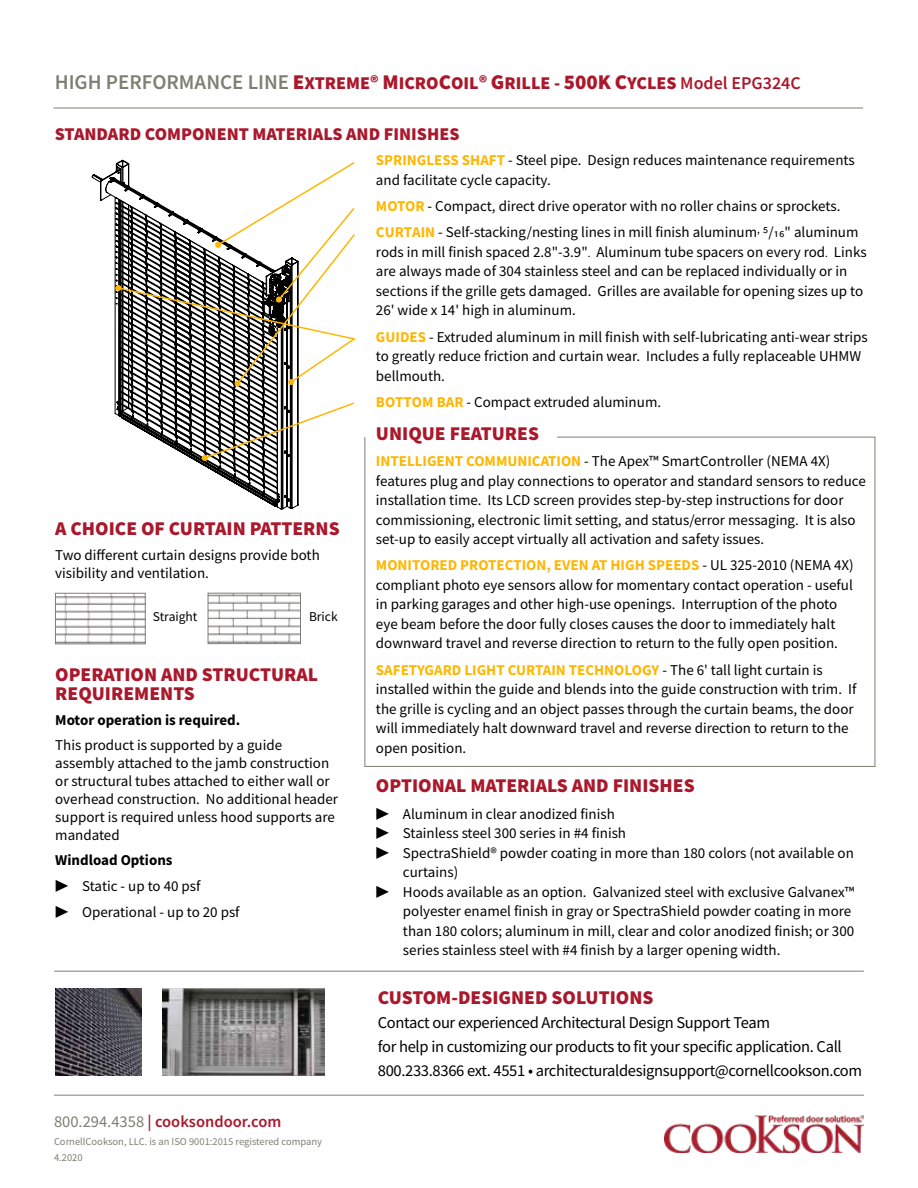
<style>
.page{position:relative;width:918px;height:1188px;background:#fff}
.page>*{position:absolute;margin:0;border:0;box-sizing:border-box;transform-origin:0 0}
.t1{font:900 19.5px/19.5px "Source Sans Pro";color:#aa182c}
.t2{font:900 18px "Source Sans Pro";color:#aa182c}
.t3{font:16.5px/24px "Source Sans Pro";letter-spacing:-.02em;color:#000}
.t4{font:600 16.5px "Source Sans Pro";color:#aa182c}
.t5{font:15px/19.5px "Source Sans Pro";color:#000}
.t6{font:700 15px "Source Sans Pro";color:#000}
.t7{font:13.5px "Source Sans Pro";color:#000}
.t8{font:10.5px/15.9px "Source Sans Pro";color:#7e7f73}
.s1{font-weight:600;font-size:21px;color:#7e7f73}
.s2{font-size:21px}
.s3{font-weight:600}
.s4{font-weight:400;color:#7e7f73}
.s5{font-weight:700;color:#ffb600}
</style>
<div class="page">
<hr style="left:54px;top:1095px;width:810px;height:1px;background:#7e7f73">
<hr style="left:54px;top:971px;width:810px;height:1px;background:#7e7f73">
<hr style="left:53px;top:108px;width:810px;height:1px;background:#7e7f73">
<img style="left:664px;top:1115px;width:199px;height:38px">
<img style="left:162px;top:989px;width:162px;height:86px">
<img style="left:55px;top:989px;width:87px;height:86px">
<svg style="left:110px;top:161px;width:246px;height:346px"></svg>
<svg style="left:364px;top:436px;width:512px;height:331px"></svg>
<img style="left:210px;top:595px;width:89px;height:47px">
<div style="left:208px;top:593px;width:93px;height:51px;border:1px solid #7e7f73"></div>
<img style="left:57px;top:595px;width:86px;height:47px">
<div style="left:55px;top:593px;width:90px;height:51px;border:1px solid #7e7f73"></div>
<p class="t2" style="left:55px;top:71px;width:748px"><span class="s1">HIGH PERFORMANCE LINE</span> <span class="s2">E</span>XTREME® <span class="s2">M</span>ICRO<span class="s2">C</span>OIL® <span class="s2">G</span>RILLE - <span class="s2">500K C</span>YCLES <span class="s3">Model EPG324C</span></p>
<p class="t2" style="left:55px;top:121px;width:406px">STANDARD COMPONENT MATERIALS AND FINISHES</p>
<h1 class="t1" style="left:55px;top:519px;width:286px">A CHOICE OF CURTAIN PATTERNS</h1>
<p class="t5" style="left:55px;top:546px;width:266px;line-height:18px">Two different curtain designs provide both visibility and ventilation.</p>
<p class="t7" style="left:153px;top:608px;width:46px">Straight</p>
<p class="t7" style="left:309px;top:608px;width:30px">Brick</p>
<h1 class="t1" style="left:55px;top:664px;width:264px">OPERATION AND STRUCTURAL<br>REQUIREMENTS</h1>
<p class="t6" style="left:55px;top:710px;width:187px">Motor operation is required.</p>
<p class="t5" style="left:55px;top:736px;width:284px;line-height:18px">This product is supported by a guide assembly attached to the jamb construction or structural tubes attached to either wall or overhead construction. No additional header support is required unless hood supports are mandated</p>
<p class="t6" style="left:55px;top:850px;width:119px">Windload Options</p>
<p class="t5" style="left:55px;top:873px;width:186px;line-height:26.2px">▶ Static - up to 40 psf<br>▶ Operational - up to 20 psf</p>
<p class="t4" style="left:54px;top:1111px;width:229px"><span class="s4">800.294.4358</span> | cooksondoor.com</p>
<p class="t8" style="left:54px;top:1133px;width:270px">CornellCookson, LLC. is an ISO 9001:2015 registered company<br>4.2020</p>
<p class="t5" style="left:376px;top:151px;width:480px"><span class="s5">SPRINGLESS SHAFT</span> - Steel pipe. Design reduces maintenance requirements and facilitate cycle capacity.</p>
<p class="t5" style="left:376px;top:193px;width:484px;line-height:26.2px"><span class="s5">MOTOR</span> - Compact, direct drive operator with no roller chains or sprockets.<br><span class="s5">CURTAIN</span> - Self-stacking/nesting lines in mill finish aluminum, 5/16" aluminum</p>
<p class="t5" style="left:376px;top:242px;width:492px">rods in mill finish spaced 2.8"-3.9". Aluminum tube spacers on every rod. Links are always made of 304 stainless steel and can be replaced individually or in sections if the grille gets damaged. Grilles are available for opening sizes up to 26' wide x 14' high in aluminum.</p>
<p class="t5" style="left:376px;top:327px;width:493px"><span class="s5">GUIDES</span> - Extruded aluminum in mill finish with self-lubricating anti-wear strips to greatly reduce friction and curtain wear. Includes a fully replaceable UHMW bellmouth.</p>
<p class="t5" style="left:376px;top:392px;width:287px"><span class="s5">BOTTOM BAR</span> - Compact extruded aluminum.</p>
<h1 class="t1" style="left:376px;top:423px;width:165px">UNIQUE FEATURES</h1>
<p class="t5" style="left:376px;top:451px;width:491px"><span class="s5">INTELLIGENT COMMUNICATION</span> - The Apex™ SmartController (NEMA 4X) features plug and play connections to operator and standard sensors to reduce installation time. Its LCD screen provides step-by-step instructions for door commissioning, electronic limit setting, and status/error messaging. It is also set-up to easily accept virtually all activation and safety issues.</p>
<p class="t5" style="left:376px;top:556px;width:479px"><span class="s5">MONITORED PROTECTION, EVEN AT HIGH SPEEDS</span> - UL 325-2010 (NEMA 4X) compliant photo eye sensors allow for momentary contact operation - useful in parking garages and other high-use openings. Interruption of the photo eye beam before the door fully closes causes the door to immediately halt downward travel and reverse direction to return to the fully open position.</p>
<p class="t5" style="left:376px;top:660px;width:482px"><span class="s5">SAFETYGARD LIGHT CURTAIN TECHNOLOGY</span> - The 6' tall light curtain is installed within the guide and blends into the guide construction with trim. If the grille is cycling and an object passes through the curtain beams, the door will immediately halt downward travel and reverse direction to return to the open position.</p>
<h1 class="t1" style="left:376px;top:776px;width:320px">OPTIONAL MATERIALS AND FINISHES</h1>
<p class="t5" style="left:376px;top:804px;width:240px">▶ Aluminum in clear anodized finish</p>
<p class="t5" style="left:376px;top:823px;width:252px">▶ Stainless steel 300 series in #4 finish</p>
<p class="t5" style="left:376px;top:843px;width:479px">▶ SpectraShield® powder coating in more than 180 colors (not available on</p>
<p class="t5" style="left:403px;top:862px;width:57px">curtains)</p>
<p class="t5" style="left:376px;top:882px;width:480px">▶ Hoods available as an option. Galvanized steel with exclusive Galvanex™</p>
<p class="t5" style="left:403px;top:901px;width:450px">polyester enamel finish in gray or SpectraShield powder coating in more</p>
<p class="t5" style="left:403px;top:921px;width:453px">than 180 colors; aluminum in mill, clear and color anodized finish; or 300</p>
<p class="t5" style="left:403px;top:940px;width:379px">series stainless steel with #4 finish by a larger opening width.</p>
<h1 class="t1" style="left:378px;top:987px;width:277px">CUSTOM-DESIGNED SOLUTIONS</h1>
<p class="t3" style="left:378px;top:1010px;width:486px">Contact our experienced Architectural Design Support Team<br>for help in customizing our products to fit your specific application. Call<br>800.233.8366 ext. 4551 • architecturaldesignsupport@cornellcookson.com</p>
</div>
